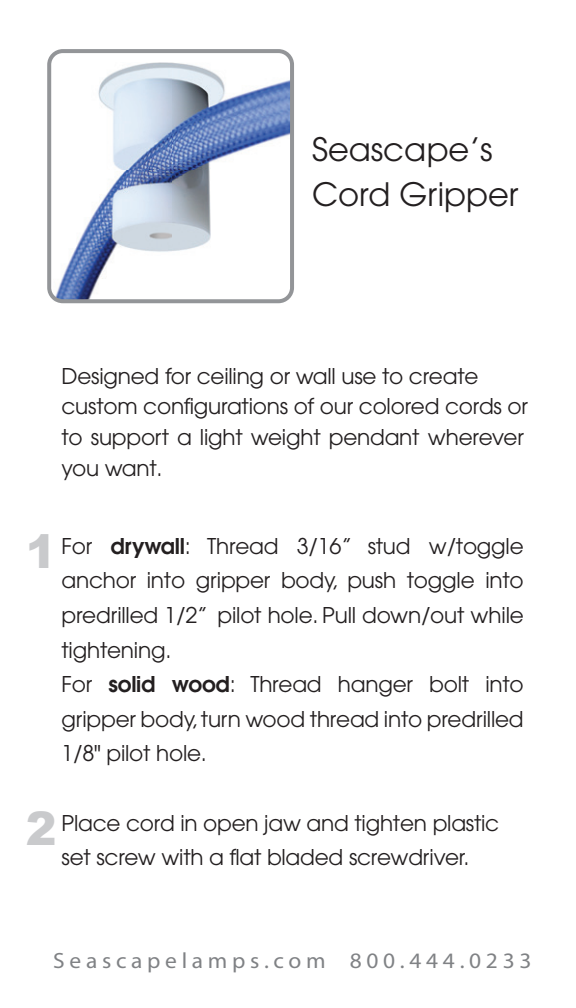
<style>
.page{position:relative;width:576px;height:1008px;background:#fff}
.page>*{position:absolute;margin:0;border:0;box-sizing:border-box;transform-origin:0 0}
.t1{font:900 46px "Arial";color:#c9cacc}
.t2{font:32px/44.8px "Avant Garde";color:#231f20}
.t3{font:22px "Myriad Pro";letter-spacing:.2em;color:#808285;scale:1.06 1}
.t4{font:21.6px/34.8px "Avant Garde";letter-spacing:-.01em;color:#231f20}
.s1{font-weight:600}
</style>
<div class="page">
<svg style="left:47px;top:49px;width:247px;height:254px"></svg>
<h2 class="t2" style="left:312px;top:127px;width:208px">Seascape’s<br>Cord Gripper</h2>
<p class="t4" style="left:61px;top:360px;width:468px;line-height:30.8px">Designed for ceiling or wall use to create custom configurations of our colored cords or to support a light weight pendant wherever you want.</p>
<h1 class="t1" style="left:26px;top:518px;width:32px">1</h1>
<p class="t4" style="left:61px;top:528px;width:464px">For <span class="s1">drywall</span>: Thread 3/16” stud w/toggle anchor into gripper body, push toggle into predrilled 1/2” pilot hole. Pull down/out while tightening.<br>For <span class="s1">solid wood</span>: Thread hanger bolt into gripper body, turn wood thread into predrilled 1/8" pilot hole.</p>
<h1 class="t1" style="left:26px;top:795px;width:32px">2</h1>
<p class="t4" style="left:61px;top:805px;width:439px">Place cord in open jaw and tighten plastic set screw with a flat bladed screwdriver.</p>
<p class="t3" style="left:53px;top:947px;width:453px">Seascapelamps.com 800.444.0233</p>
</div>
